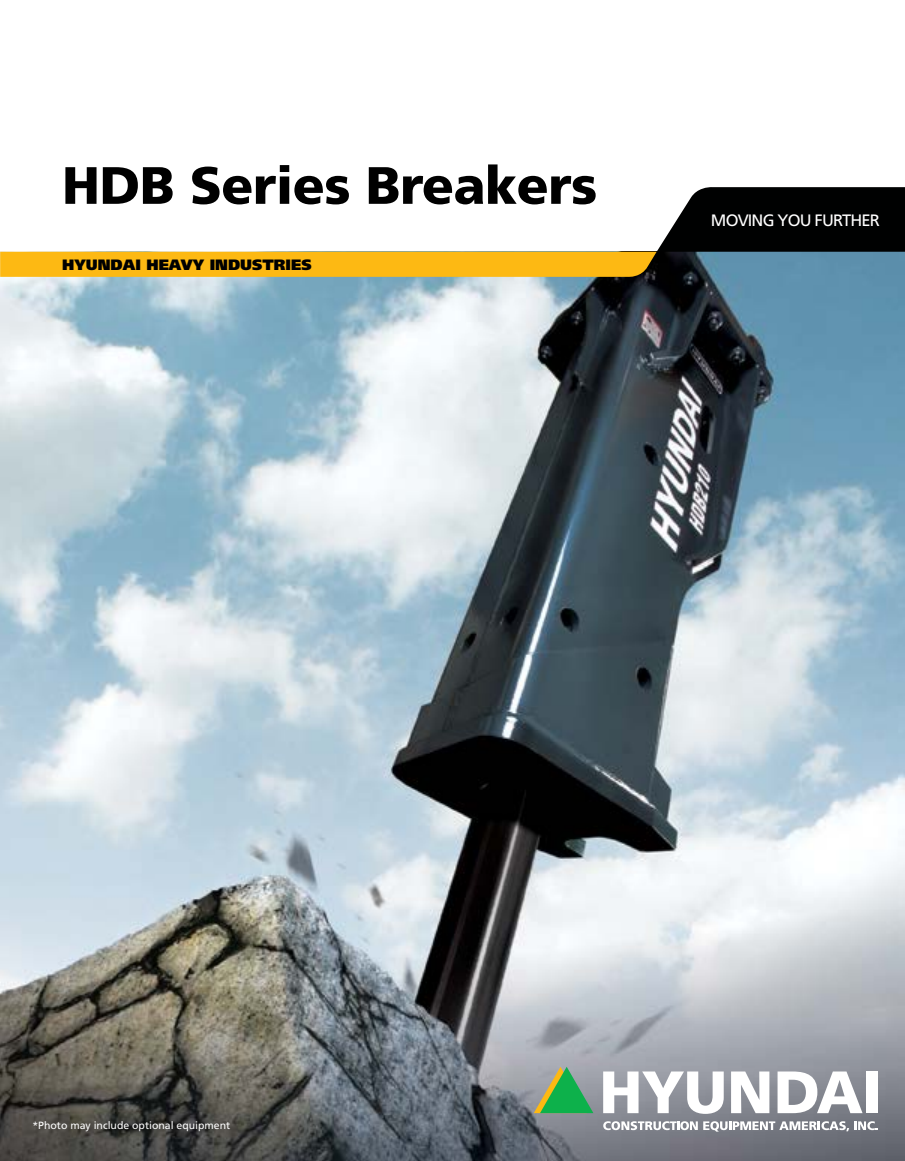
<style>
.page{position:relative;width:905px;height:1161px;background:#fff}
.page>*{position:absolute;margin:0;border:0;box-sizing:border-box;transform-origin:0 0}
.t1{font:900 52.5px "Frutiger LT Std";letter-spacing:-.01em;color:#000}
.t2{font:16.5px "Frutiger LT Std";letter-spacing:-.05em;color:#fff}
.t3{font:900 15px "Frutiger LT Std";color:#000}
.t4{font:10.5px "Frutiger LT Std";color:#fff}
</style>
<div class="page">
<img style="left:0;top:278px;width:904px;height:883px">
<svg style="left:0;top:187px;width:904px;height:91px"></svg>
<svg style="left:603px;top:1072px;width:120px;height:42px"></svg>
<svg style="left:731px;top:1072px;width:38px;height:41px"></svg>
<svg style="left:777px;top:1072px;width:85px;height:41px"></svg>
<div style="left:866px;top:1072px;width:11px;height:41px;background:#fff"></div>
<svg style="left:603px;top:1121px;width:94px;height:9px"></svg>
<svg style="left:703px;top:1121px;width:175px;height:11px"></svg>
<svg style="left:533px;top:1067px;width:60px;height:46px;background:#66aa70"></svg>
<h1 class="t1" style="left:62px;top:154px;width:537px">HDB Series Breakers</h1>
<h3 class="t3" style="left:62px;top:255px;width:251px">HYUNDAI HEAVY INDUSTRIES</h3>
<h2 class="t2" style="left:711px;top:211px;width:171px">MOVING YOU FURTHER</h2>
<p class="t4" style="left:32px;top:1119px;width:199px">*Photo may include optional equipment</p>
</div>
